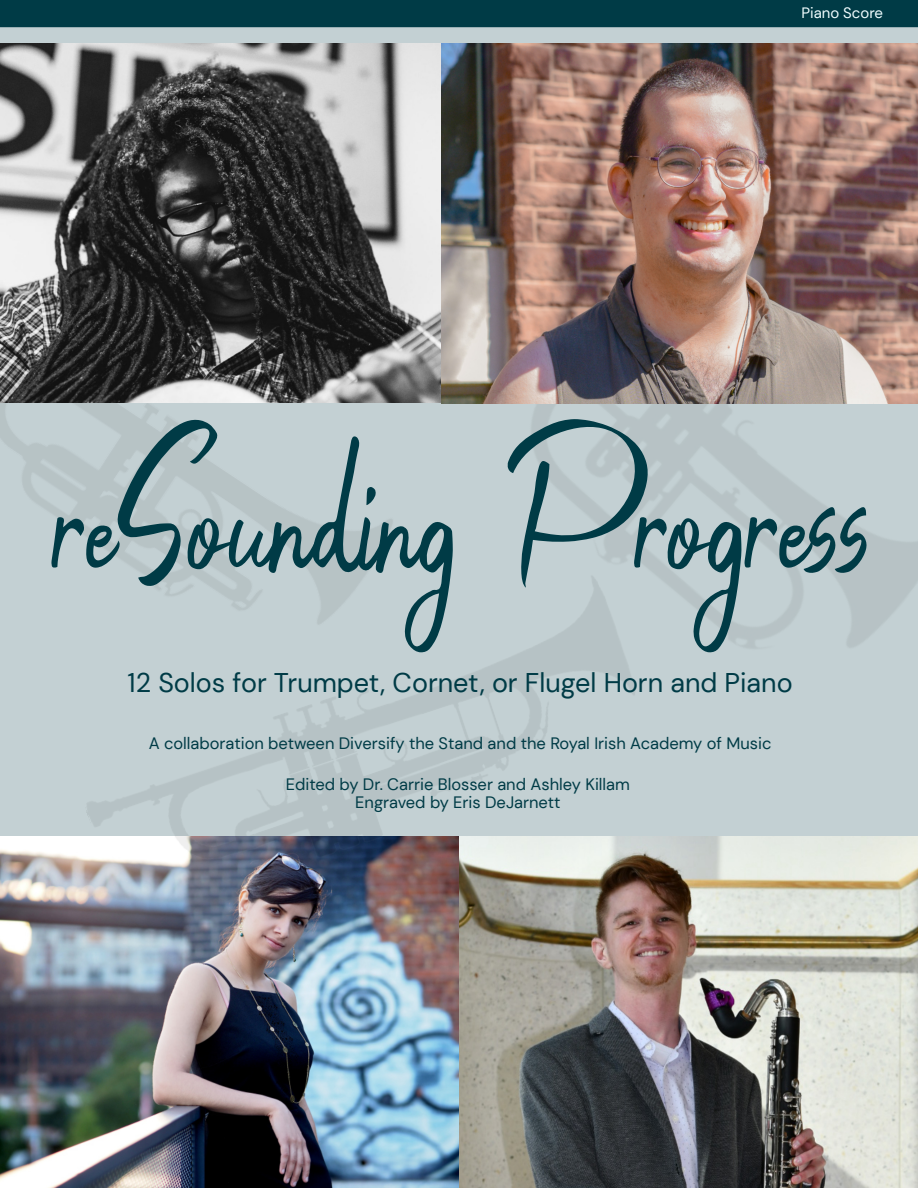
<style>
.page{position:relative;width:918px;height:1188px;background:#fff}
.page>*{position:absolute;margin:0;border:0;box-sizing:border-box;transform-origin:0 0}
.t1{font:27px "DM Sans";color:#003b46}
.t2{font:16.5px/18px "DM Sans";color:#003b46;text-align:center}
.t3{font:15px "DM Sans";color:#f0fdff}
</style>
<div class="page">
<img style="left:0;top:836px;width:918px;height:352px">
<div style="left:0;top:0;width:918px;height:836px;background:#c3d0d3"></div>
<img style="left:51px;top:652px;width:622px;height:317px">
<img style="left:503px;top:403px;width:415px;height:235px">
<svg style="left:51px;top:419px;width:402px;height:233px"></svg>
<svg style="left:507px;top:419px;width:360px;height:233px"></svg>
<div style="left:0;top:0;width:918px;height:27px;background:#003b46"></div>
<img style="left:0;top:43px;width:918px;height:360px">
<p class="t3" style="left:801px;top:3px;width:83px">Piano Score</p>
<h1 class="t1" style="left:128px;top:666px;width:667px">12 Solos for Trumpet, Cornet, or Flugel Horn and Piano</h1>
<p class="t2" style="left:149px;top:734px;width:624px">A collaboration between Diversify the Stand and the Royal Irish Academy of Music</p>
<p class="t2" style="left:286px;top:776px;width:346px">Edited by Dr. Carrie Blosser and Ashley Killam<br>Engraved by Eris DeJarnett</p>
</div>
